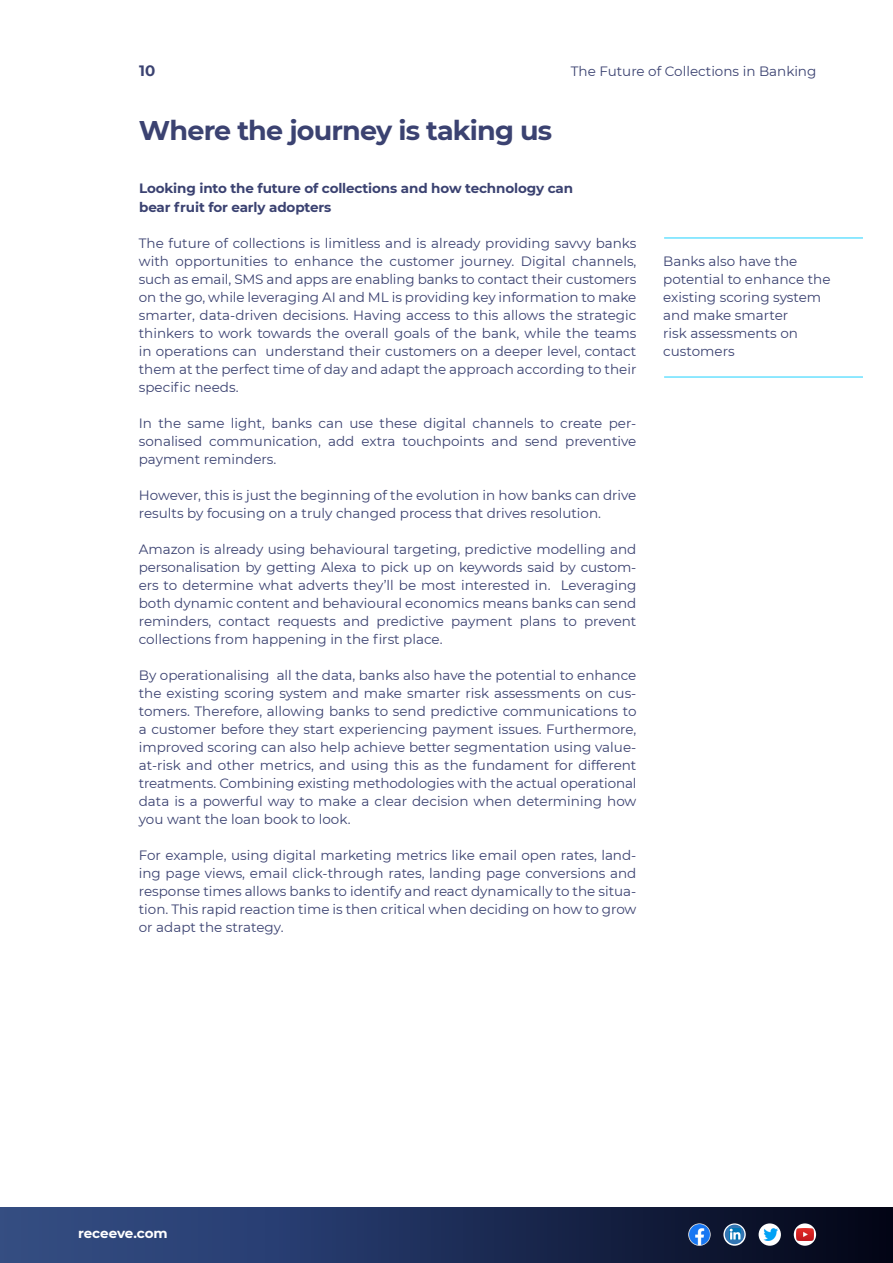
<style>
.page{position:relative;width:893px;height:1263px;background:#fff}
.page>*{position:absolute;margin:0;border:0;box-sizing:border-box;transform-origin:0 0}
.H1_Large{font:700 27px "Montserrat";letter-spacing:-.03em;color:#3b4271}
.t1{font:700 15px "Montserrat";color:#3b4271}
.Body_Text_Left{font:13.5px/18px "Montserrat";color:#3b4271;text-align:justify}
.H1_Large-2{font:13.5px/18px "Montserrat";color:#3b4271}
.H1_Large-3{font:700 13.5px/18px "Montserrat";letter-spacing:-.01em;color:#3b4271}
.t2{font:700 13.5px "Montserrat";letter-spacing:-.005em;color:#fff}
</style>
<div class="page">
<div style="left:0;top:1208px;width:892px;height:55px;background:linear-gradient(to right,#36528f,#04081b)"></div>
<svg style="left:688px;top:1223px;width:22px;height:23px"></svg>
<svg style="left:723px;top:1223px;width:22px;height:23px"></svg>
<svg style="left:758px;top:1223px;width:22px;height:23px"></svg>
<svg style="left:724px;top:1225px;width:20px;height:19px"></svg>
<svg style="left:729px;top:1229px;width:11px;height:10px"></svg>
<img style="left:763px;top:1229px;width:14px;height:11px">
<img style="left:689px;top:1225px;width:20px;height:19px">
<svg style="left:793px;top:1223px;width:23px;height:23px"></svg>
<img style="left:796px;top:1229px;width:17px;height:11px">
<hr style="left:664px;top:237px;width:198px;height:2px;background:#2dd5ff">
<hr style="left:664px;top:376px;width:198px;height:2px;background:#2dd5ff">
<p class="t1" style="left:139px;top:60px;width:18px">10</p>
<p class="Body_Text_Left" style="left:570px;top:62px;width:247px">The Future of Collections in Banking</p>
<p class="H1_Large" style="left:139px;top:110px;width:415px">Where the journey is taking us</p>
<p class="H1_Large-3" style="left:139px;top:179px;width:435px">Looking into the future of collections and how technology can bear fruit for early adopters</p>
<p class="Body_Text_Left" style="left:139px;top:233px;width:499px">The future of collections is limitless and is already providing savvy banks with opportunities to enhance the customer journey. Digital channels, such as email, SMS and apps are enabling banks to contact their customers on the go, while leveraging AI and ML is providing key information to make smarter, data-driven decisions. Having access to this allows the strategic thinkers to work towards the overall goals of the bank, while the teams in operations can understand their customers on a deeper level, contact them at the perfect time of day and adapt the approach according to their specific needs.</p>
<p class="Body_Text_Left" style="left:139px;top:413px;width:499px">In the same light, banks can use these digital channels to create per&shy;sonalised communication, add extra touchpoints and send preventive payment reminders.</p>
<p class="Body_Text_Left" style="left:139px;top:485px;width:499px">However, this is just the beginning of the evolution in how banks can drive results by focusing on a truly changed process that drives resolution.</p>
<p class="Body_Text_Left" style="left:139px;top:539px;width:499px">Amazon is already using behavioural targeting, predictive modelling and personalisation by getting Alexa to pick up on keywords said by custom&shy;ers to determine what adverts they’ll be most interested in. Leveraging both dynamic content and behavioural economics means banks can send reminders, contact requests and predictive payment plans to prevent collections from happening in the first place.</p>
<p class="Body_Text_Left" style="left:139px;top:665px;width:499px">By operationalising all the data, banks also have the potential to enhance the existing scoring system and make smarter risk assessments on cus&shy;tomers. Therefore, allowing banks to send predictive communications to a customer before they start experiencing payment issues. Furthermore, improved scoring can also help achieve better segmentation using value&shy;at-risk and other metrics, and using this as the fundament for different treatments. Combining existing methodologies with the actual operational data is a powerful way to make a clear decision when determining how you want the loan book to look.</p>
<p class="Body_Text_Left" style="left:139px;top:845px;width:499px">For example, using digital marketing metrics like email open rates, land&shy;ing page views, email click-through rates, landing page conversions and response times allows banks to identify and react dynamically to the situa&shy;tion. This rapid reaction time is then critical when deciding on how to grow or adapt the strategy.</p>
<p class="H1_Large-2" style="left:663px;top:251px;width:169px">Banks also have the potential to enhance the existing scoring system and make smarter<br>risk assessments on customers</p>
<p class="t2" style="left:78px;top:1223px;width:91px">receeve.com</p>
</div>
